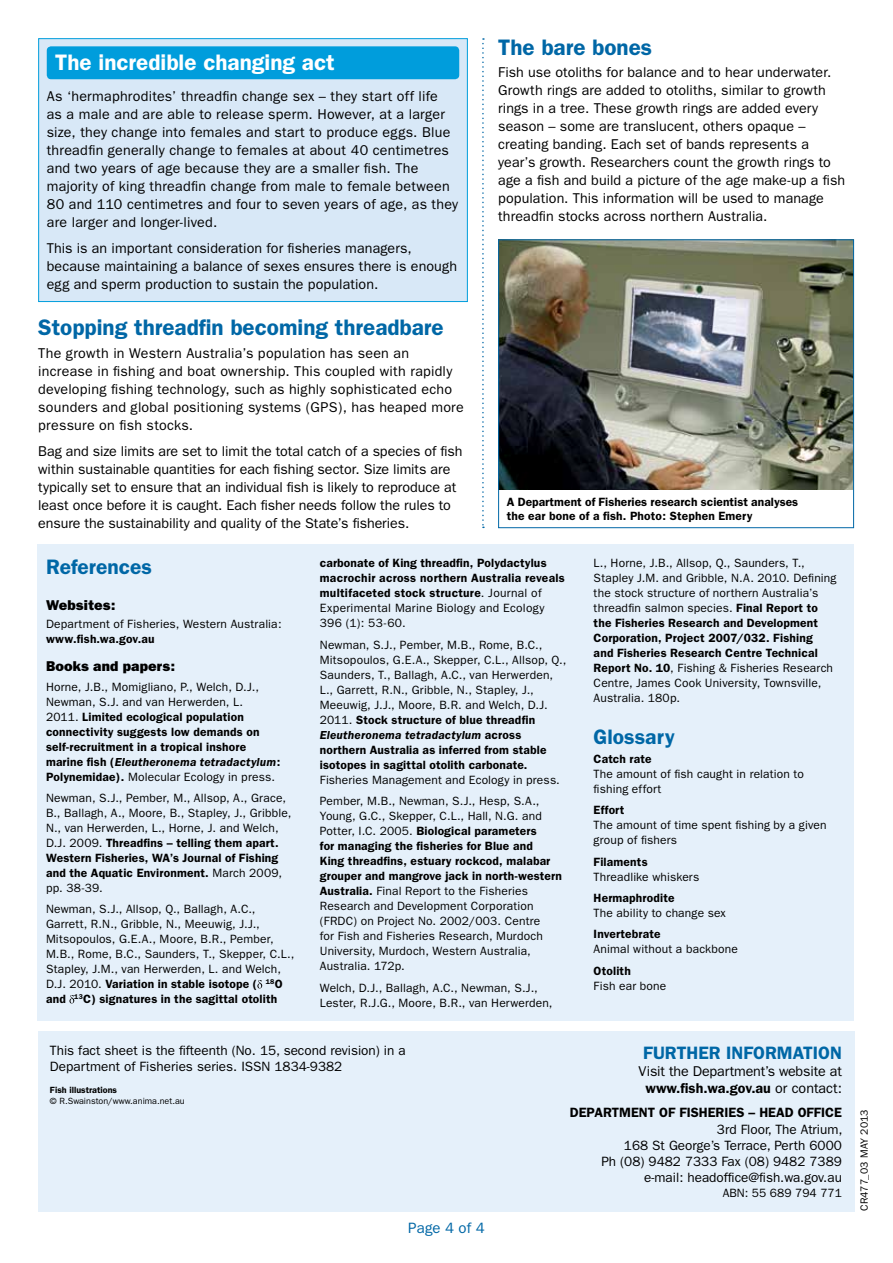
<style>
.page{position:relative;width:893px;height:1263px;background:#fff}
.page>*{position:absolute;margin:0;border:0;box-sizing:border-box;transform-origin:0 0}
.t1{font:600 22.5px "Franklin Gothic";color:#0067a6}
.t2{font:600 22.5px "Franklin Gothic";color:#fff}
.t3{font:600 21px "Franklin Gothic";color:#0067a6}
.t4{font:600 18px "Franklin Gothic";color:#0067a6}
.t5{font:15px "Franklin Gothic";letter-spacing:.005em;color:#0067a6}
.t6{font:14.25px/18px "Franklin Gothic";letter-spacing:.01em;color:#000}
.t7{font:14.25px/17.1px "Franklin Gothic";letter-spacing:-.01em;color:#000;text-align:center}
.t8{font:800 14.25px "Franklin Gothic";letter-spacing:.015em;color:#000}
.t9{font:13.5px/16.2px "Franklin Gothic";color:#000;text-align:right}
.t10{font:600 13.5px "Franklin Gothic";color:#000}
.t11{font:12px/15px "Franklin Gothic";letter-spacing:.015em;color:#000}
.t12{font:600 12px/15px "Franklin Gothic";letter-spacing:.015em;color:#000}
.t13{font:10.5px "Franklin Gothic";letter-spacing:.01em;color:#000}
.t14{font:9px "Franklin Gothic";color:#000}
.t15{font:600 9px "Franklin Gothic";color:#000}
.s1{font-weight:400}
.s2{font-style:italic}
.s3{font-weight:600}
.s4{font-weight:600;font-style:italic}
</style>
<div class="page">
<div style="left:38px;top:1031px;width:817px;height:181px;background:#e5f0fa"></div>
<div style="left:38px;top:544px;width:816px;height:477px;background:#e5f0fa"></div>
<img style="left:500px;top:241px;width:352px;height:248px">
<div style="left:498px;top:239px;width:356px;height:289px;border:1px solid #0067a6"></div>
<svg style="left:257px;top:980px;width:5px;height:8px"></svg>
<svg style="left:69px;top:995px;width:5px;height:8px"></svg>
<div style="left:38px;top:38px;width:430px;height:264px;background:#d8e8f7;border:1px solid #009ddc"></div>
<div style="left:47px;top:46px;width:412px;height:33px;background:#009ddc;border-radius:4px"></div>
<svg style="left:482px;top:38px;width:2px;height:490px"></svg>
<h1 class="t2" style="left:55px;top:49px;width:281px">The incredible changing act</h1>
<p class="t6" style="left:47px;top:87px;width:413px">As ‘hermaphrodites’ threadfin change sex – they start off life<br>as a male and are able to release sperm. However, at a larger size, they change into females and start to produce eggs. Blue threadfin generally change to females at about 40 centimetres and two years of age because they are a smaller fish. The majority of king threadfin change from male to female between 80 and 110 centimetres and four to seven years of age, as they are larger and longer-lived.</p>
<p class="t6" style="left:47px;top:240px;width:412px">This is an important consideration for fisheries managers, because maintaining a balance of sexes ensures there is enough egg and sperm production to sustain the population.</p>
<h1 class="t1" style="left:38px;top:314px;width:407px">Stopping threadfin becoming threadbare</h1>
<p class="t6" style="left:38px;top:344px;width:427px">The growth in Western Australia’s population has seen an increase in fishing and boat ownership. This coupled with rapidly developing fishing technology, such as highly sophisticated echo sounders and global positioning systems (GPS), has heaped more pressure on fish stocks.</p>
<p class="t6" style="left:38px;top:442px;width:426px">Bag and size limits are set to limit the total catch of a species of fish within sustainable quantities for each fishing sector. Size limits are typically set to ensure that an individual fish is likely to reproduce at least once before it is caught. Each fisher needs follow the rules to ensure the sustainability and quality of the State’s fisheries.</p>
<h1 class="t1" style="left:498px;top:34px;width:155px">The bare bones</h1>
<p class="t6" style="left:498px;top:64px;width:348px">Fish use otoliths for balance and to hear underwater.<br>Growth rings are added to otoliths, similar to growth rings in a tree. These growth rings are added every season – some are translucent, others opaque – creating banding. Each set of bands represents a year’s growth. Researchers count the growth rings to age a fish and build a picture of the age make-up a fish population. This information will be used to manage threadfin stocks across northern Australia.</p>
<p class="t12" style="left:507px;top:495px;width:293px;line-height:13.5px">A Department of Fisheries research scientist analyses the ear bone of a fish. Photo: Stephen Emery</p>
<h2 class="t3" style="left:46px;top:554px;width:107px">References</h2>
<p class="t8" style="left:46px;top:597px;width:71px">Websites:</p>
<p class="t11" style="left:46px;top:616px;width:237px">Department of Fisheries, Western Australia:</p>
<p class="t12" style="left:46px;top:631px;width:110px">www.fish.wa.gov.au</p>
<p class="t8" style="left:46px;top:658px;width:131px">Books and papers:</p>
<p class="t12" style="left:46px;top:679px;width:236px"><span class="s1">Horne, J.B., Momigliano, P., Welch, D.J., Newman, S.J. and van Herwerden, L.<br>2011.</span> Limited ecological population connectivity suggests low demands on self-recruitment in a tropical inshore marine fish (<span class="s2">Eleutheronema tetradactylum</span>:<br>Polynemidae). <span class="s1">Molecular Ecology in press.</span></p>
<p class="t11" style="left:46px;top:790px;width:247px">Newman, S.J., Pember, M., Allsop, A., Grace, B., Ballagh, A., Moore, B., Stapley, J., Gribble, N., van Herwerden, L., Horne, J. and Welch, D.J. 2009. <span class="s3">Threadfins – telling them apart.<br>Western Fisheries, WA’s Journal of Fishing and the Aquatic Environment.</span> March 2009, pp. 38-39.</p>
<p class="t11" style="left:46px;top:902px;width:250px">Newman, S.J., Allsop, Q., Ballagh, A.C., Garrett, R.N., Gribble, N., Meeuwig, J.J., Mitsopoulos, G.E.A., Moore, B.R., Pember, M.B., Rome, B.C., Saunders, T., Skepper, C.L., Stapley, J.M., van Herwerden, L. and Welch, D.J. 2010. <span class="s3">Variation in stable isotope (</span> <sup>18</sup><span class="s3">O and</span> <sup>13</sup><span class="s3">C) signatures in the sagittal otolith</span></p>
<p class="t12" style="left:320px;top:556px;width:247px">carbonate of King threadfin, Polydactylus macrochir across northern Australia reveals multifaceted stock structure<span class="s1">. Journal of Experimental Marine Biology and Ecology 396 (1): 53-60.</span></p>
<p class="t11" style="left:320px;top:637px;width:248px">Newman, S.J., Pember, M.B., Rome, B.C., Mitsopoulos, G.E.A., Skepper, C.L., Allsop, Q., Saunders, T., Ballagh, A.C., van Herwerden, L., Garrett, R.N., Gribble, N., Stapley, J., Meeuwig, J.J., Moore, B.R. and Welch, D.J.<br>2011. <span class="s3">Stock structure of blue threadfin </span><span class="s4">Eleutheronema tetradactylum</span> <span class="s3">across northern Australia as inferred from stable isotopes in sagittal otolith carbonate.</span></p>
<p class="t11" style="left:320px;top:769px;width:242px;line-height:21.5px">Fisheries Management and Ecology in press.<br>Pember, M.B., Newman, S.J., Hesp, S.A.,</p>
<p class="t11" style="left:320px;top:809px;width:243px">Young, G.C., Skepper, C.L., Hall, N.G. and Potter, I.C. 2005. <span class="s3">Biological parameters<br>for managing the fisheries for Blue and<br>King threadfins, estuary rockcod, malabar grouper and mangrove jack in north-western Australia.</span> Final Report to the Fisheries Research and Development Corporation (FRDC) on Project No. 2002/003. Centre<br>for Fish and Fisheries Research, Murdoch University, Murdoch, Western Australia, Australia. 172p.</p>
<p class="t11" style="left:320px;top:980px;width:234px">Welch, D.J., Ballagh, A.C., Newman, S.J.,<br>Lester, R.J.G., Moore, B.R., van Herwerden,</p>
<p class="t11" style="left:594px;top:556px;width:244px">L., Horne, J.B., Allsop, Q., Saunders, T., Stapley J.M. and Gribble, N.A. 2010. Defining the stock structure of northern Australia’s threadfin salmon species. <span class="s3">Final Report to the Fisheries Research and Development Corporation, Project 2007/032. Fishing<br>and Fisheries Research Centre Technical Report No. 10</span>, Fishing &amp; Fisheries Research Centre, James Cook University, Townsville, Australia. 180p.</p>
<h2 class="t3" style="left:594px;top:724px;width:83px">Glossary</h2>
<p class="t12" style="left:594px;top:751px;width:60px">Catch rate</p>
<p class="t11" style="left:594px;top:766px;width:212px">The amount of fish caught in relation to fishing effort</p>
<p class="t12" style="left:594px;top:803px;width:32px">Effort</p>
<p class="t11" style="left:594px;top:818px;width:235px">The amount of time spent fishing by a given group of fishers</p>
<p class="t12" style="left:594px;top:854px;width:56px">Filaments</p>
<p class="t11" style="left:594px;top:869px;width:107px">Threadlike whiskers</p>
<p class="t12" style="left:594px;top:890px;width:82px">Hermaphrodite</p>
<p class="t11" style="left:594px;top:905px;width:134px">The ability to change sex</p>
<p class="t12" style="left:594px;top:927px;width:68px">Invertebrate</p>
<p class="t11" style="left:594px;top:942px;width:146px">Animal without a backbone</p>
<p class="t12" style="left:594px;top:963px;width:39px">Otolith</p>
<p class="t11" style="left:594px;top:978px;width:74px">Fish ear bone</p>
<p class="t9" style="left:50px;top:1042px;width:357px;text-align:left">This fact sheet is the fifteenth (No. 15, second revision) in a<br>Department of Fisheries series. ISSN 1834-9382</p>
<p class="t15" style="left:50px;top:1085px;width:69px">Fish illustrations</p>
<p class="t14" style="left:50px;top:1096px;width:136px">© R.Swainston/www.anima.net.au</p>
<p class="t5" style="left:408px;top:1219px;width:78px">Page 4 of 4</p>
<h3 class="t4" style="left:643px;top:1042px;width:200px">FURTHER INFORMATION</h3>
<p class="t7" style="left:638px;top:1062px;width:205px">Visit the Department’s website at <span class="s3">www.fish.wa.gov.au</span> or contact:</p>
<p class="t10" style="left:570px;top:1105px;width:274px">DEPARTMENT OF FISHERIES – HEAD OFFICE</p>
<p class="t9" style="left:601px;top:1121px;width:243px">3rd Floor, The Atrium,<br>168 St George’s Terrace, Perth 6000<br>Ph (08) 9482 7333 Fax (08) 9482 7389 e-mail: headoffice@fish.wa.gov.au</p>
<p class="t11" style="left:723px;top:1185px;width:121px">ABN: 55 689 794 771</p>
<p class="t13" style="left:858px;top:1211px;width:103px;rotate:-90deg">CR477_03 MAY 2013</p>
</div>
